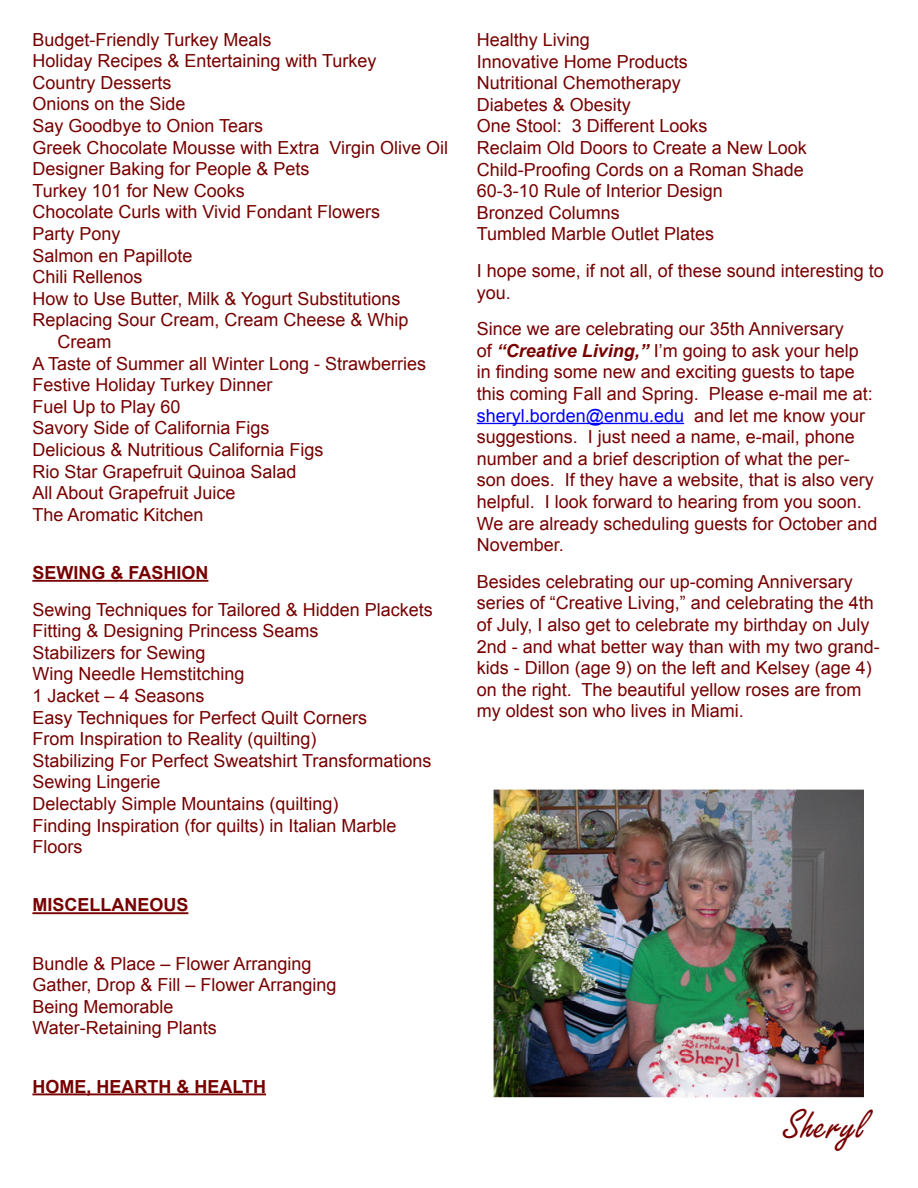
<style>
.page{position:relative;width:918px;height:1188px;background:#fff}
.page>*{position:absolute;margin:0;border:0;box-sizing:border-box;transform-origin:0 0}
.t1{font:45px "Freestyle Script";color:#700}
.t2{font:18px/21.6px "Arial";color:#700}
.t3{font:700 18px "Arial";color:#700}
.s1{font-weight:700;font-style:italic}
.s2{color:#00f}
</style>
<div class="page">
<hr style="left:32px;top:580px;width:176px;height:2px;background:#700">
<hr style="left:32px;top:912px;width:156px;height:2px;background:#700">
<hr style="left:32px;top:1093px;width:234px;height:2px;background:#700">
<hr style="left:477px;top:423px;width:207px;height:1px;background:#00f">
<img style="left:493px;top:788px;width:370px;height:310px">
<p class="t2" style="left:32px;top:29px;width:241px">Budget-Friendly Turkey Meals</p>
<p class="t2" style="left:32px;top:50px;width:346px">Holiday Recipes &amp; Entertaining with Turkey</p>
<p class="t2" style="left:32px;top:72px;width:141px">Country Desserts</p>
<p class="t2" style="left:32px;top:93px;width:155px">Onions on the Side</p>
<p class="t2" style="left:32px;top:115px;width:232px">Say Goodbye to Onion Tears</p>
<p class="t2" style="left:32px;top:137px;width:417px">Greek Chocolate Mousse with Extra Virgin Olive Oil</p>
<p class="t2" style="left:32px;top:158px;width:279px">Designer Baking for People &amp; Pets</p>
<p class="t2" style="left:32px;top:180px;width:214px">Turkey 101 for New Cooks</p>
<p class="t2" style="left:32px;top:201px;width:349px">Chocolate Curls with Vivid Fondant Flowers</p>
<p class="t2" style="left:32px;top:223px;width:90px">Party Pony</p>
<p class="t2" style="left:32px;top:245px;width:162px">Salmon en Papillote</p>
<p class="t2" style="left:32px;top:266px;width:112px">Chili Rellenos</p>
<p class="t2" style="left:32px;top:288px;width:370px">How to Use Butter, Milk &amp; Yogurt Substitutions</p>
<p class="t2" style="left:32px;top:309px;width:378px">Replacing Sour Cream, Cream Cheese &amp; Whip</p>
<p class="t2" style="left:57px;top:331px;width:55px">Cream</p>
<p class="t2" style="left:32px;top:353px;width:395px">A Taste of Summer all Winter Long - Strawberries</p>
<p class="t2" style="left:32px;top:374px;width:242px">Festive Holiday Turkey Dinner</p>
<p class="t2" style="left:32px;top:396px;width:150px">Fuel Up to Play 60</p>
<p class="t2" style="left:32px;top:417px;width:239px">Savory Side of California Figs</p>
<p class="t2" style="left:32px;top:439px;width:293px">Delicious &amp; Nutritious California Figs</p>
<p class="t2" style="left:32px;top:461px;width:266px">Rio Star Grapefruit Quinoa Salad</p>
<p class="t2" style="left:32px;top:482px;width:205px">All About Grapefruit Juice</p>
<p class="t2" style="left:32px;top:504px;width:173px">The Aromatic Kitchen</p>
<p class="t3" style="left:32px;top:561px;width:178px">SEWING &amp; FASHION</p>
<p class="t2" style="left:32px;top:599px;width:402px">Sewing Techniques for Tailored &amp; Hidden Plackets Fitting &amp; Designing Princess Seams<br>Stabilizers for Sewing<br>Wing Needle Hemstitching<br>1 Jacket – 4 Seasons<br>Easy Techniques for Perfect Quilt Corners<br>From Inspiration to Reality (quilting)<br>Stabilizing For Perfect Sweatshirt Transformations Sewing Lingerie<br>Delectably Simple Mountains (quilting)<br>Finding Inspiration (for quilts) in Italian Marble Floors</p>
<p class="t3" style="left:32px;top:893px;width:158px">MISCELLANEOUS</p>
<p class="t2" style="left:32px;top:953px;width:306px">Bundle &amp; Place – Flower Arranging<br>Gather, Drop &amp; Fill – Flower Arranging<br>Being Memorable<br>Water-Retaining Plants</p>
<p class="t3" style="left:32px;top:1074px;width:235px">HOME, HEARTH &amp; HEALTH</p>
<p class="t2" style="left:477px;top:29px;width:332px">Healthy Living<br>Innovative Home Products<br>Nutritional Chemotherapy<br>Diabetes &amp; Obesity<br>One Stool: 3 Different Looks<br>Reclaim Old Doors to Create a New Look<br>Child-Proofing Cords on a Roman Shade<br>60-3-10 Rule of Interior Design<br>Bronzed Columns<br>Tumbled Marble Outlet Plates</p>
<p class="t2" style="left:477px;top:260px;width:409px">I hope some, if not all, of these sound interesting to you.</p>
<p class="t2" style="left:477px;top:318px;width:402px">Since we are celebrating our 35th Anniversary<br>of <span class="s1">“Creative Living,”</span> I’m going to ask your help<br>in finding some new and exciting guests to tape this coming Fall and Spring. Please e-mail me at: <span class="s2">sheryl.borden@enmu.edu</span> and let me know your suggestions. I just need a name, e-mail, phone number and a brief description of what the per&shy;son does. If they have a website, that is also very helpful. I look forward to hearing from you soon.<br>We are already scheduling guests for October and November.</p>
<p class="t2" style="left:477px;top:571px;width:405px">Besides celebrating our up-coming Anniversary series of “Creative Living,” and celebrating the 4th of July, I also get to celebrate my birthday on July 2nd - and what better way than with my two grand&shy;kids - Dillon (age 9) on the left and Kelsey (age 4) on the right. The beautiful yellow roses are from my oldest son who lives in Miami.</p>
<p class="t1" style="left:784px;top:1100px;width:84px">Sheryl</p>
</div>
